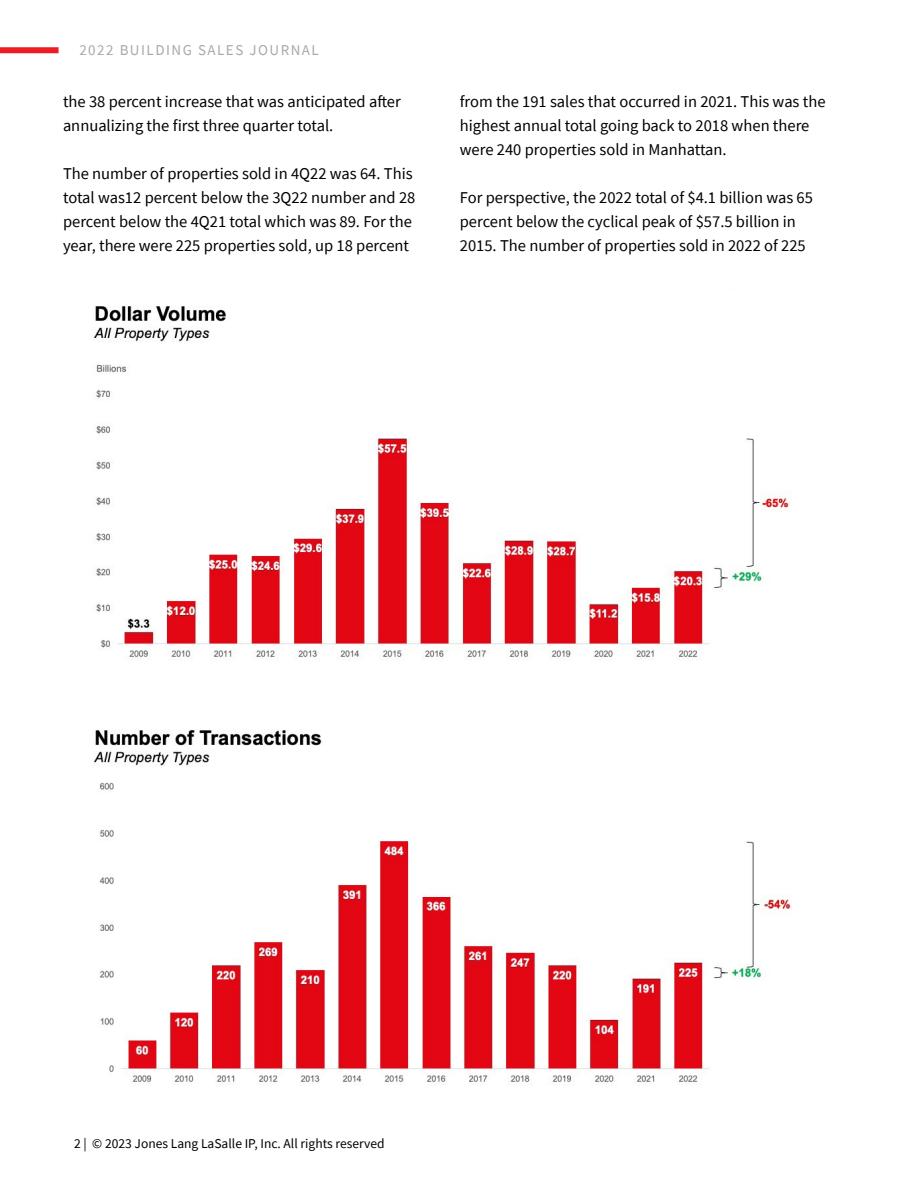
<style>
.page{position:relative;width:918px;height:1188px;background:#fff}
.page>*{position:absolute;margin:0;border:0;box-sizing:border-box;transform-origin:0 0}
.t1{font:16.5px/24px "Source Sans Pro";color:#000}
.t2{font:15px "Source Sans Pro";letter-spacing:.1em;color:#a7a9ac}
.t3{font:13.5px "Source Sans Pro";color:#000}
.s1{color:#fff}
</style>
<div class="page">
<img style="left:94px;top:306px;width:697px;height:352px">
<img style="left:94px;top:729px;width:698px;height:354px">
<div style="left:715px;top:290px;width:95px;height:54px;background:#fff"></div>
<div style="left:715px;top:710px;width:95px;height:54px;background:#fff"></div>
<div style="left:0;top:47px;width:59px;height:6px;background:#ed1d24"></div>
<p class="t2" style="left:79px;top:40px;width:241px">2022 BUILDING SALES JOURNAL</p>
<p class="t1" style="left:63px;top:89px;width:339px">the 38 percent increase that was anticipated after annualizing the first three quarter total.</p>
<p class="t1" style="left:63px;top:161px;width:354px">The number of properties sold in 4Q22 was 64. This total was12 percent below the 3Q22 number and 28 percent below the 4Q21 total which was 89. For the year, there were 225 properties sold, up 18 percent</p>
<p class="t1" style="left:460px;top:90px;width:367px">from the 191 sales that occurred in 2021. This was the highest annual total going back to 2018 when there were 240 properties sold in Manhattan.</p>
<p class="t1" style="left:460px;top:186px;width:355px">For perspective, the 2022 total of $4.1 billion was 65 percent below the cyclical peak of $57.5 billion in<br>2015. The number of properties sold in 2022 of 225</p>
<p class="t3" style="left:74px;top:1134px;width:315px">2 | © 2023 Jones Lang LaSalle IP, Inc. All rights reserved<span class="s1">.</span></p>
</div>
